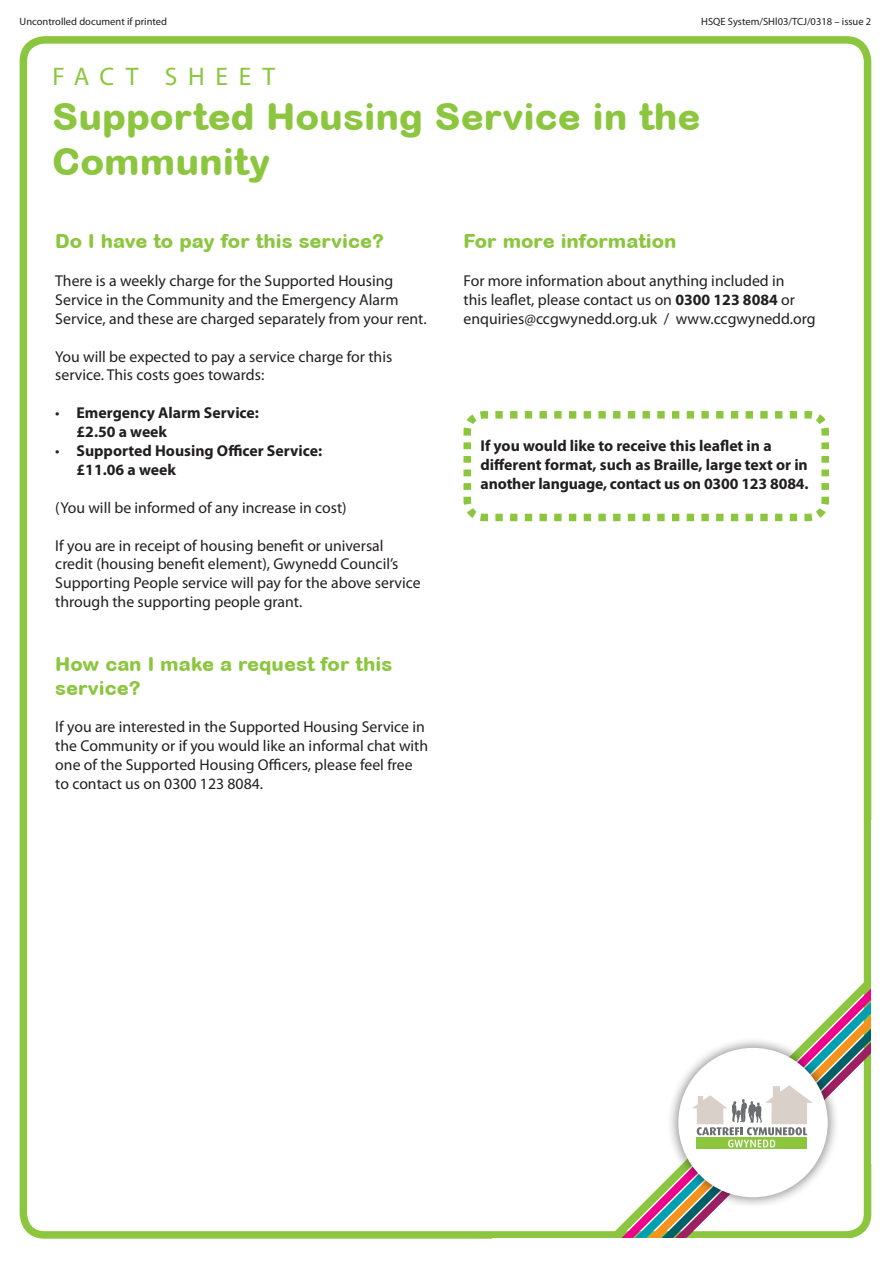
<style>
.page{position:relative;width:893px;height:1263px;background:#fff}
.page>*{position:absolute;margin:0;border:0;box-sizing:border-box;transform-origin:0 0}
.t1{font:800 37.5px/45px "Arial Rounded MT";color:#8bc63e}
.t2{font:25.5px "Myriad Pro";letter-spacing:.42em;color:#8bc63e}
.t3{font:800 19.5px/23.4px "Arial Rounded MT";color:#8bc63e}
.t4{font:15.75px/18.9px "Myriad Pro";color:#231f20}
.t5{font:700 15.75px/18.9px "Myriad Pro";color:#231f20}
.t6{font:10.5px "Myriad Pro";color:#231f20}
.s1{font-weight:400}
.s2{font-weight:700}
</style>
<div class="page">
<svg style="left:463px;top:411px;width:366px;height:111px"></svg>
<div style="left:20px;top:36px;width:851px;height:1203px;border:8px solid #8bc63e;border-radius:21px"></div>
<svg style="left:533px;top:951px;width:339px;height:288px"></svg>
<div style="left:667px;top:1036px;width:172px;height:173px;background:#231f20;opacity:.45"></div>
<div style="left:678px;top:1048px;width:150px;height:149px;background:#fff;border-radius:50%"></div>
<svg style="left:696px;top:1147px;width:111px;height:2px"></svg>
<svg style="left:692px;top:1085px;width:121px;height:62px"></svg>
<div style="left:871px;top:821px;width:22px;height:343px;background:#fff"></div>
<p class="t6" style="left:20px;top:16px;width:149px">Uncontrolled document if printed</p>
<p class="t6" style="left:701px;top:16px;width:172px">HSQE System/SHl03/TCJ/0318 – issue 2</p>
<p class="t2" style="left:53px;top:63px;width:224px">FACT SHEET</p>
<p class="t1" style="left:52px;top:94px;width:650px">Supported Housing Service in the<br>Community</p>
<p class="t3" style="left:55px;top:229px;width:330px">Do I have to pay for this service?</p>
<p class="t4" style="left:55px;top:271px;width:373px">There is a weekly charge for the Supported Housing<br>Service in the Community and the Emergency Alarm<br>Service, and these are charged separately from your rent.</p>
<p class="t4" style="left:55px;top:347px;width:338px">You will be expected to pay a service charge for this service. This costs goes towards:</p>
<p class="t5" style="left:77px;top:403px;width:184px;text-indent:-21px"><span class="s1">•</span> Emergency Alarm Service: £2.50 a week</p>
<p class="t5" style="left:77px;top:441px;width:247px;text-indent:-21px"><span class="s1">•</span> Supported Housing Officer Service: £11.06 a week</p>
<p class="t4" style="left:55px;top:498px;width:293px">(You will be informed of any increase in cost)</p>
<p class="t4" style="left:55px;top:536px;width:367px">If you are in receipt of housing benefit or universal credit (housing benefit element), Gwynedd Council’s Supporting People service will pay for the above service through the supporting people grant.</p>
<p class="t3" style="left:55px;top:652px;width:339px">How can I make a request for this service?</p>
<p class="t4" style="left:55px;top:718px;width:374px">If you are interested in the Supported Housing Service in the Community or if you would like an informal chat with one of the Supported Housing Officers, please feel free to contact us on 0300 123 8084.</p>
<p class="t3" style="left:463px;top:229px;width:215px">For more information</p>
<p class="t4" style="left:463px;top:271px;width:354px">For more information about anything included in<br>this leaflet, please contact us on <span class="s2">0300 123 8084</span> or enquiries@ccgwynedd.org.uk / www.ccgwynedd.org</p>
<p class="t5" style="left:480px;top:435px;width:293px">If you would like to receive this leaflet in a</p>
<p class="t5" style="left:480px;top:454px;width:329px">different format, such as Braille, large text or in</p>
<p class="t5" style="left:480px;top:474px;width:330px">another language, contact us on 0300 123 8084.</p>
</div>
